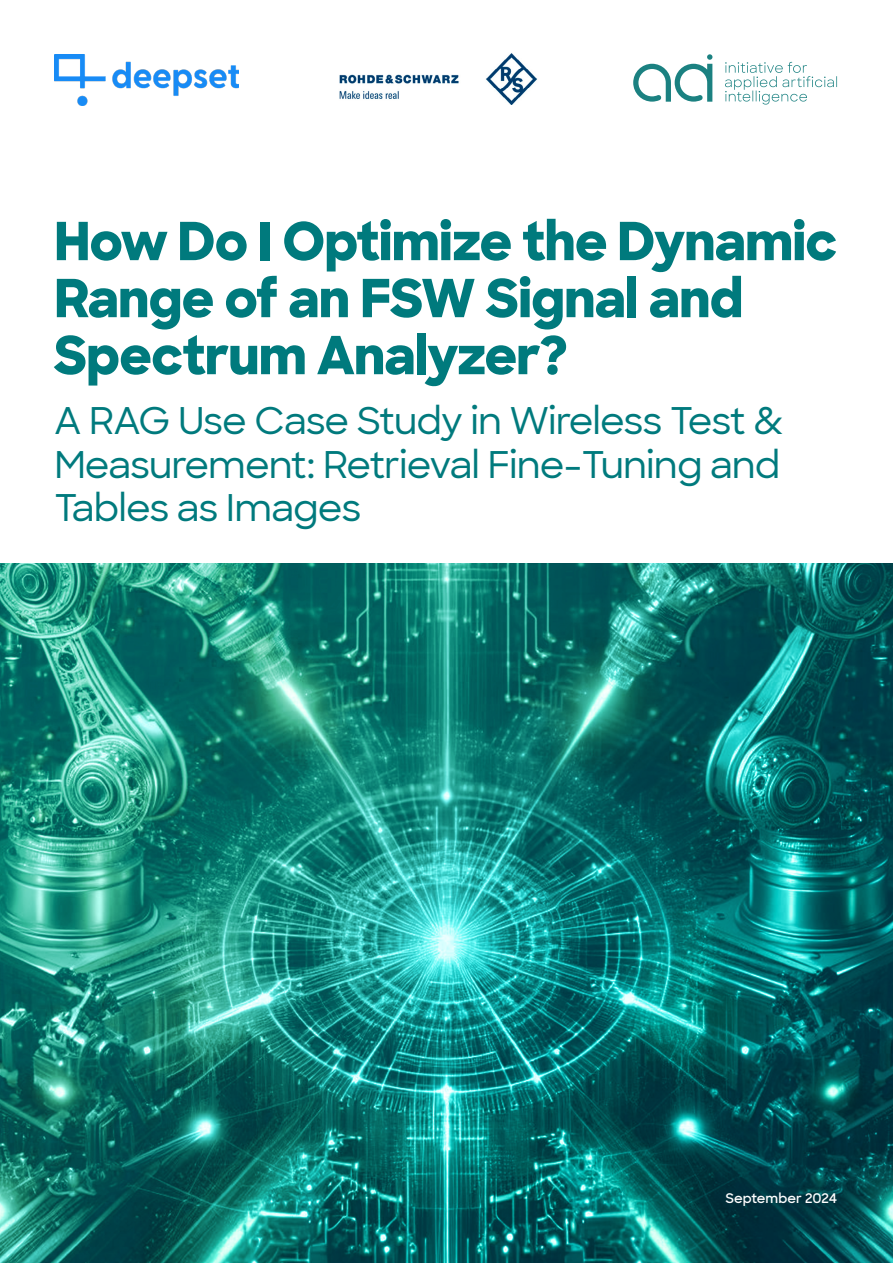
<style>
.page{position:relative;width:893px;height:1263px;background:#fff}
.page>*{position:absolute;margin:0;border:0;box-sizing:border-box;transform-origin:0 0}
.t1{font:800 52.5px/57px "Sharp Sans";letter-spacing:-.02em;color:#007a7d}
.t2{font:500 37.5px/43.5px "Sharp Sans";letter-spacing:-.025em;color:#007a7d;text-align:justify}
.t3{font:600 13.5px "Sharp Sans";color:#fff}
</style>
<div class="page">
<svg style="left:633px;top:54px;width:79px;height:48px"></svg>
<svg style="left:725px;top:62px;width:112px;height:43px"></svg>
<img style="left:0;top:563px;width:893px;height:700px">
<img style="left:54px;top:55px;width:184px;height:51px">
<img style="left:339px;top:53px;width:198px;height:52px">
<h1 class="t1" style="left:54px;top:211px;width:785px">How Do I Optimize the Dynamic<br>Range of an FSW Signal and<br>Spectrum Analyzer?</h1>
<p class="t2" style="left:54px;top:397px;width:731px">A RAG Use Case Study in Wireless Test &amp; Measurement: Retrieval Fine-Tuning and Tables as Images</p>
<p class="t3" style="left:725px;top:1188px;width:113px">September 2024</p>
</div>
